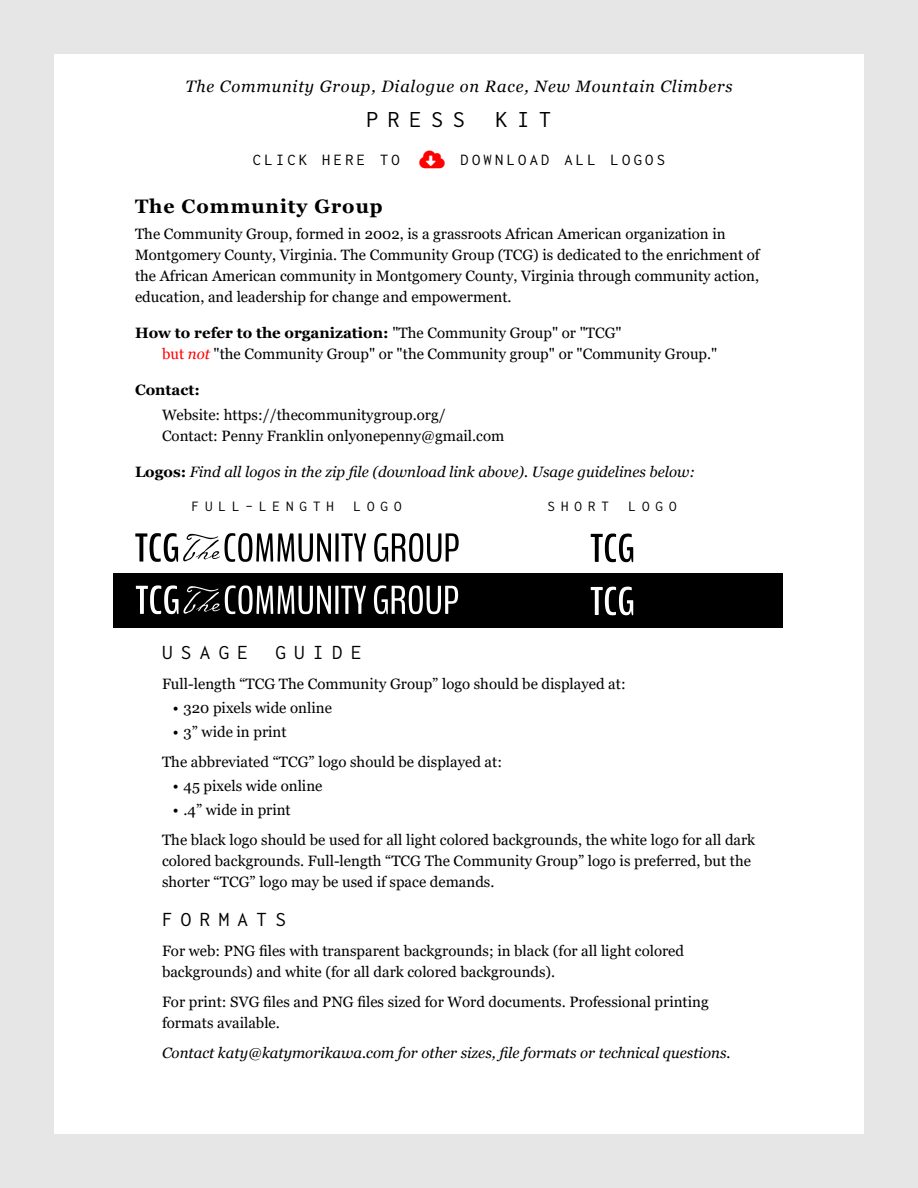
<style>
.page{position:relative;width:918px;height:1188px;background:#fff}
.page>*{position:absolute;margin:0;border:0;box-sizing:border-box;transform-origin:0 0}
.t1{font:24px "Inconsolata";letter-spacing:.4em;color:#000}
.t2{font:21px "Inconsolata";letter-spacing:.4em;color:#000}
.t3{font:700 19.5px "Georgia";letter-spacing:.05em;color:#000}
.t4{font:italic 16.5px "Georgia";letter-spacing:.05em;color:#000}
.t5{font:16.5px "Inconsolata";letter-spacing:.2em;color:#000}
.t6{font:15px/21px "Georgia";color:#000}
.t7{font:italic 15px "Georgia";color:#000}
.t8{font:15px "Inconsolata";letter-spacing:.4em;color:#000}
.t9{font:700 15px "Georgia";color:#000}
.s1{font-weight:700}
.s2{color:#f00}
.s3{font-style:italic;color:#f00}
.s4{font-weight:700;font-style:normal}
</style>
<div class="page">
<div style="left:0;top:0;width:918px;height:1188px;border:54px solid #e6e6e6"></div>
<div style="left:113px;top:573px;width:670px;height:54px;background:#000"></div>
<svg style="left:374px;top:585px;width:84px;height:29px"></svg>
<svg style="left:136px;top:585px;width:230px;height:29px"></svg>
<svg style="left:374px;top:533px;width:85px;height:29px"></svg>
<svg style="left:135px;top:533px;width:231px;height:29px"></svg>
<svg style="left:591px;top:587px;width:42px;height:28px"></svg>
<svg style="left:591px;top:534px;width:42px;height:28px"></svg>
<p class="t4" style="left:185px;top:80px;width:549px">The Community Group, Dialogue on Race, New Mountain Climbers</p>
<h1 class="t1" style="left:366px;top:106px;width:100px">PRESS</h1>
<h1 class="t1" style="left:496px;top:106px;width:57px">KIT</h1>
<p class="t5" style="left:253px;top:151px;width:148px">CLICK HERE TO</p>
<p class="t5" style="left:460px;top:151px;width:206px">DOWNLOAD ALL LOGOS</p>
<h3 class="t3" style="left:135px;top:199px;width:249px">The Community Group</h3>
<p class="t6" style="left:135px;top:224px;width:626px">The Community Group, formed in 2002, is a grassroots African American organization in Montgomery County, Virginia. The Community Group (TCG) is dedicated to the enrichment of the African American community in Montgomery County, Virginia through community action, education, and leadership for change and empowerment.</p>
<p class="t6" style="left:162px;top:323px;width:557px;text-indent:-27px"><span class="s1">How to refer to the organization:</span> "The Community Group" or "TCG"<br><span class="s2">but</span> <span class="s3">not</span> "the Community Group" or "the Community group" or "Community Group."</p>
<p class="t9" style="left:135px;top:383px;width:66px">Contact:</p>
<p class="t6" style="left:162px;top:406px;width:344px">Website: https://thecommunitygroup.org/<br>Contact: Penny Franklin onlyonepenny@gmail.com</p>
<p class="t7" style="left:135px;top:466px;width:562px"><span class="s4">Logos:</span> Find all logos in the zip file (download link above). Usage guidelines below:</p>
<p class="t8" style="left:192px;top:498px;width:144px">FULL-LENGTH</p>
<p class="t8" style="left:354px;top:498px;width:49px">LOGO</p>
<p class="t8" style="left:548px;top:498px;width:63px">SHORT</p>
<p class="t8" style="left:629px;top:498px;width:49px">LOGO</p>
<h2 class="t2" style="left:162px;top:641px;width:88px">USAGE</h2>
<h2 class="t2" style="left:275px;top:641px;width:88px">GUIDE</h2>
<p class="t6" style="left:162px;top:674px;width:465px">Full-length “TCG The Community Group” logo should be displayed at:</p>
<p class="t6" style="left:173px;top:698px;width:161px">• 320 pixels wide online</p>
<p class="t6" style="left:162px;top:718px;width:342px;line-height:30px;text-indent:11px">• 3” wide in print<br>The abbreviated “TCG” logo should be displayed at:</p>
<p class="t6" style="left:173px;top:776px;width:151px">• 45 pixels wide online</p>
<p class="t6" style="left:162px;top:796px;width:595px;line-height:30px;text-indent:11px">• .4” wide in print<br>The black logo should be used for all light colored backgrounds, the white logo for all dark</p>
<p class="t6" style="left:162px;top:851px;width:591px">colored backgrounds. Full-length “TCG The Community Group” logo is preferred, but the shorter “TCG” logo may be used if space demands.</p>
<h2 class="t2" style="left:162px;top:908px;width:125px">FORMATS</h2>
<p class="t6" style="left:162px;top:941px;width:524px">For web: PNG files with transparent backgrounds; in black (for all light colored backgrounds) and white (for all dark colored backgrounds).</p>
<p class="t6" style="left:162px;top:992px;width:548px">For print: SVG files and PNG files sized for Word documents. Professional printing formats available.</p>
<p class="t7" style="left:162px;top:1046px;width:570px">Contact katy@katymorikawa.com for other sizes, file formats or technical questions.</p>
</div>
